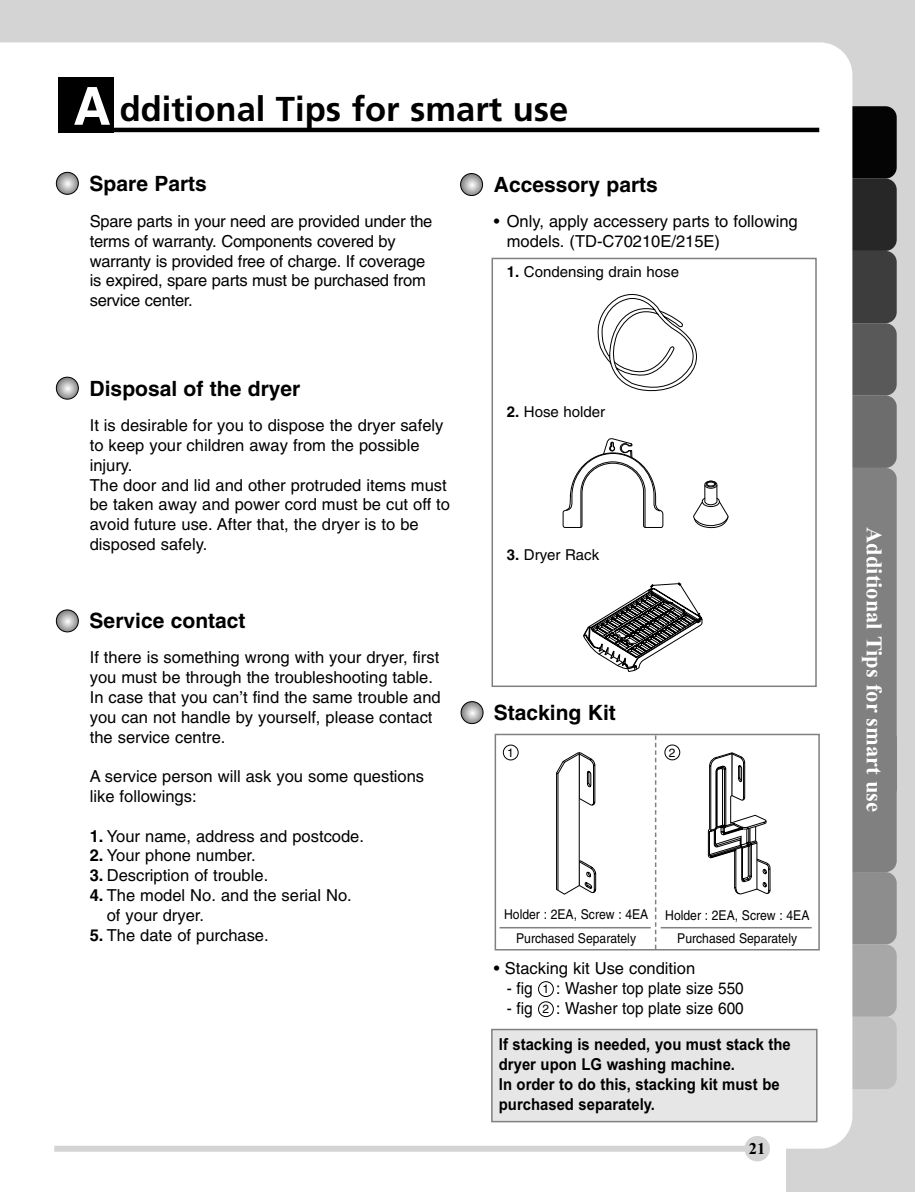
<style>
.page{position:relative;width:915px;height:1192px;background:#fff}
.page>*{position:absolute;margin:0;border:0;box-sizing:border-box;transform-origin:0 0}
.t1{font:700 34.5px "Frutiger";color:#000}
.t2{font:700 22.5px "Times New Roman";color:#fff}
.t3{font:700 21px "Helvetica";color:#000}
.t4{font:16.5px/19.8px "Helvetica";color:#000}
.t5{font:700 16.5px/19.8px "Arial";color:#000;scale:.9 1}
.t6{font:16.5px "Helvetica";color:#000;scale:.93 1}
.t7{font:700 16.5px "Times New Roman";color:#000}
.t8{font:15px "Helvetica";color:#000}
.t9{font:13.5px/23.4px "Helvetica";color:#000;text-align:center;scale:.9 1}
.t10{font:12px/20px "Helvetica";color:#000}
.s1{font-family:"Helvetica";font-size:52.5px;color:#fff}
.s2{font-weight:700}
</style>
<div class="page">
<div style="left:0;top:0;width:914px;height:1191px;background:#d4d4d4"></div>
<div style="left:832px;top:106px;width:64px;height:72px;background:#040404;border-radius:11px"></div>
<div style="left:832px;top:178px;width:64px;height:73px;background:#272727;border-radius:11px"></div>
<div style="left:832px;top:251px;width:64px;height:72px;background:#3d3d3d;border-radius:11px"></div>
<div style="left:832px;top:323px;width:64px;height:72px;background:#595959;border-radius:11px"></div>
<div style="left:832px;top:395px;width:64px;height:73px;background:#6d6d6d;border-radius:11px"></div>
<div style="left:832px;top:872px;width:64px;height:72px;background:#8d8d8d;border-radius:11px"></div>
<div style="left:832px;top:944px;width:64px;height:72px;background:#a7a7a7;border-radius:11px"></div>
<div style="left:832px;top:1016px;width:64px;height:72px;background:#c0c0c0;border-radius:11px"></div>
<div style="left:832px;top:468px;width:64px;height:404px;background:#808080;border-radius:11px"></div>
<div style="left:0;top:1129px;width:786px;height:62px;background:#fff"></div>
<div style="left:0;top:42px;width:852px;height:1106px;background:#fff"></div>
<div style="left:744px;top:1135px;width:25px;height:26px;background:#d4d4d4;border-radius:50%"></div>
<div style="left:54px;top:1145px;width:695px;height:6px;background:#d4d4d4"></div>
<div style="left:59px;top:77px;width:55px;height:55px;background:#000"></div>
<hr style="left:74px;top:128px;width:745px;height:4px;background:#000">
<svg style="left:56px;top:172px;width:22px;height:22px"></svg>
<div style="left:56px;top:172px;width:23px;height:22px;border:1px solid #000;border-radius:50%"></div>
<svg style="left:460px;top:173px;width:22px;height:22px"></svg>
<div style="left:460px;top:173px;width:22px;height:23px;border:1px solid #000;border-radius:50%"></div>
<svg style="left:56px;top:377px;width:22px;height:22px"></svg>
<div style="left:56px;top:377px;width:23px;height:22px;border:1px solid #000;border-radius:50%"></div>
<svg style="left:56px;top:610px;width:22px;height:22px"></svg>
<div style="left:56px;top:609px;width:23px;height:23px;border:1px solid #000;border-radius:50%"></div>
<div style="left:491px;top:258px;width:325px;height:429px;border:2px solid #808080"></div>
<svg style="left:590px;top:287px;width:120px;height:111px;background:#ededed"></svg>
<svg style="left:562px;top:437px;width:101px;height:91px;background:#e8e8e8"></svg>
<svg style="left:692px;top:480px;width:36px;height:48px;background:#dadada"></svg>
<svg style="left:583px;top:582px;width:119px;height:91px;background:#acacac"></svg>
<svg style="left:461px;top:701px;width:22px;height:22px"></svg>
<div style="left:461px;top:701px;width:22px;height:22px;border:1px solid #000;border-radius:50%"></div>
<div style="left:492px;top:1030px;width:323px;height:90px;background:#e6e6e6"></div>
<div style="left:491px;top:1028px;width:326px;height:94px;border:2px solid #808080"></div>
<div style="left:538px;top:981px;width:15px;height:15px;border:1px solid #000;border-radius:50%"></div>
<div style="left:538px;top:1001px;width:15px;height:15px;border:1px solid #000;border-radius:50%"></div>
<div style="left:494px;top:733px;width:325px;height:217px;border:2px solid #808080"></div>
<svg style="left:556px;top:752px;width:40px;height:142px;background:#dbdbdb"></svg>
<svg style="left:707px;top:752px;width:63px;height:142px;background:#cacaca"></svg>
<div style="left:503px;top:744px;width:15px;height:16px;border:1px solid #000;border-radius:50%"></div>
<div style="left:664px;top:744px;width:16px;height:16px;border:1px solid #000;border-radius:50%"></div>
<svg style="left:654px;top:735px;width:2px;height:214px"></svg>
<hr style="left:499px;top:926px;width:151px;height:2px;background:#808080">
<hr style="left:660px;top:926px;width:151px;height:2px;background:#808080">
<h1 class="t1" style="left:73px;top:95px;width:496px"><span class="s1">A</span> dditional Tips for smart use</h1>
<p class="t3" style="left:90px;top:176px;width:119px">Spare Parts</p>
<p class="t4" style="left:90px;top:213px;width:344px">Spare parts in your need are provided under the terms of warranty. Components covered by warranty is provided free of charge. If coverage is expired, spare parts must be purchased from service center.</p>
<p class="t3" style="left:90px;top:381px;width:212px">Disposal of the dryer</p>
<p class="t4" style="left:90px;top:417px;width:362px">It is desirable for you to dispose the dryer safely to keep your children away from the possible injury.<br>The door and lid and other protruded items must be taken away and power cord must be cut off to avoid future use. After that, the dryer is to be disposed safely.</p>
<p class="t3" style="left:90px;top:612px;width:157px">Service contact</p>
<p class="t4" style="left:90px;top:649px;width:352px">If there is something wrong with your dryer, first you must be through the troubleshooting table.<br>In case that you can’t find the same trouble and you can not handle by yourself, please contact the service centre.</p>
<p class="t4" style="left:90px;top:768px;width:336px">A service person will ask you some questions like followings:</p>
<p class="t4" style="left:90px;top:827px;width:276px"><span class="s2">1.</span> Your name, address and postcode.</p>
<p class="t4" style="left:90px;top:847px;width:167px"><span class="s2">2.</span> Your phone number.</p>
<p class="t4" style="left:90px;top:867px;width:180px"><span class="s2">3.</span> Description of trouble.</p>
<p class="t4" style="left:107px;top:886px;width:246px;text-indent:-17px"><span class="s2">4.</span> The model No. and the serial No. of your dryer.</p>
<p class="t4" style="left:90px;top:926px;width:180px"><span class="s2">5.</span> The date of purchase.</p>
<p class="t3" style="left:494px;top:176px;width:165px">Accessory parts</p>
<p class="t4" style="left:506px;top:213px;width:292px;text-indent:-13px">• Only, apply accessery parts to following models. (TD-C70210E/215E)</p>
<p class="t8" style="left:506px;top:266px;width:174px"><span class="s2">1.</span> Condensing drain hose</p>
<p class="t8" style="left:506px;top:406px;width:100px"><span class="s2">2.</span> Hose holder</p>
<p class="t8" style="left:506px;top:549px;width:94px"><span class="s2">3.</span> Dryer Rack</p>
<p class="t3" style="left:494px;top:705px;width:123px">Stacking Kit</p>
<p class="t10" style="left:507px;top:743px;width:8px">1</p>
<p class="t10" style="left:668px;top:743px;width:8px">2</p>
<p class="t9" style="left:504px;top:904px;width:162px">Holder : 2EA, Screw : 4EA<br>Purchased Separately</p>
<p class="t9" style="left:665px;top:904px;width:162px;line-height:23px">Holder : 2EA, Screw : 4EA<br>Purchased Separately</p>
<p class="t4" style="left:494px;top:960px;width:203px">• Stacking kit Use condition</p>
<p class="t6" style="left:506px;top:982px;width:29px">- fig</p>
<p class="t6" style="left:556px;top:982px;width:203px">: Washer top plate size 550</p>
<p class="t6" style="left:506px;top:1001px;width:29px">- fig</p>
<p class="t6" style="left:556px;top:1001px;width:203px">: Washer top plate size 600</p>
<p class="t10" style="left:542px;top:980px;width:8px">1<br>2</p>
<p class="t5" style="left:499px;top:1036px;width:326px">If stacking is needed, you must stack the dryer upon LG washing machine.<br>In order to do this, stacking kit must be purchased separately.</p>
<p class="t7" style="left:748px;top:1143px;width:18px">21</p>
<h2 class="t2" style="left:881px;top:527px;width:286px;rotate:90deg">Additional Tips for smart use</h2>
</div>
